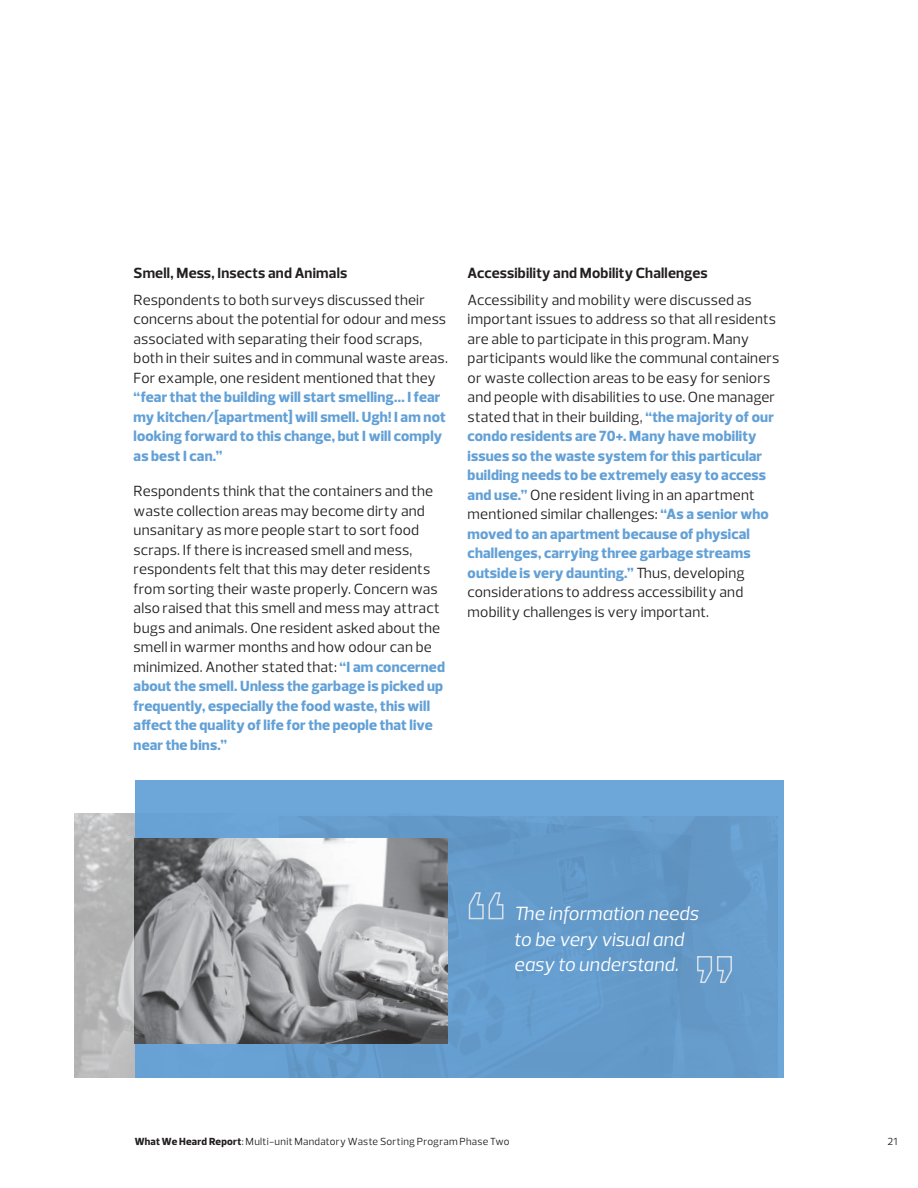
<style>
.page{position:relative;width:918px;height:1188px;background:#fff}
.page>*{position:absolute;margin:0;border:0;box-sizing:border-box;transform-origin:0 0}
.PE_Pull_Quote_Doc{font:italic 19.5px/25.5px "Prelo";color:#fff}
.PE_Body_Doc{font:15px/19.5px "Prelo";letter-spacing:.01em;color:#231f20}
.Body_Bold_Head{font:700 15px "Prelo";letter-spacing:.01em;color:#231f20}
.t1{font:10.5px "Prelo";letter-spacing:.025em;color:#231f20}
.s1{font-weight:800;color:#62a0d6}
.s2{font-weight:800}
</style>
<div class="page">
<img style="left:75px;top:813px;width:60px;height:265px">
<div style="left:135px;top:780px;width:648px;height:298px;background:#6da6d8"></div>
<div style="left:279px;top:816px;width:498px;height:262px;background:#639aca"></div>
<img style="left:135px;top:838px;width:313px;height:205px">
<svg style="left:468px;top:891px;width:36px;height:29px"></svg>
<svg style="left:696px;top:955px;width:37px;height:29px"></svg>
<p class="Body_Bold_Head" style="left:134px;top:264px;width:215px">Smell, Mess, Insects and Animals</p>
<p class="PE_Body_Doc" style="left:134px;top:290px;width:316px">Respondents to both surveys discussed their concerns about the potential for odour and mess associated with separating their food scraps, both in their suites and in communal waste areas.<br>For example, one resident mentioned that they <span class="s1">“fear that the building will start smelling... I fear my kitchen/[apartment] will smell. Ugh! I am not looking forward to this change, but I will comply as best I can.”</span></p>
<p class="PE_Body_Doc" style="left:134px;top:482px;width:313px">Respondents think that the containers and the waste collection areas may become dirty and unsanitary as more people start to sort food scraps. If there is increased smell and mess, respondents felt that this may deter residents from sorting their waste properly. Concern was also raised that this smell and mess may attract bugs and animals. One resident asked about the smell in warmer months and how odour can be minimized. Another stated that: <span class="s1">“I am concerned about the smell. Unless the garbage is picked up frequently, especially the food waste, this will affect the quality of life for the people that live near the bins.”</span></p>
<p class="Body_Bold_Head" style="left:468px;top:264px;width:241px">Accessibility and Mobility Challenges</p>
<p class="PE_Body_Doc" style="left:468px;top:290px;width:313px">Accessibility and mobility were discussed as important issues to address so that all residents are able to participate in this program. Many participants would like the communal containers or waste collection areas to be easy for seniors and people with disabilities to use. One manager stated that in their building, <span class="s1">“the majority of our condo residents are 70+. Many have mobility issues so the waste system for this particular building needs to be extremely easy to access and use.”</span> One resident living in an apartment mentioned similar challenges: <span class="s1">“As a senior who moved to an apartment because of physical challenges, carrying three garbage streams outside is very daunting.”</span> Thus, developing considerations to address accessibility and mobility challenges is very important.</p>
<p class="PE_Pull_Quote_Doc" style="left:514px;top:901px;width:186px">The information needs to be very visual and easy to understand.</p>
<p class="t1" style="left:135px;top:1135px;width:376px"><span class="s2">What We Heard Report</span>: Multi-unit Mandatory Waste Sorting Program Phase Two</p>
<p class="t1" style="left:887px;top:1135px;width:11px">21</p>
</div>
